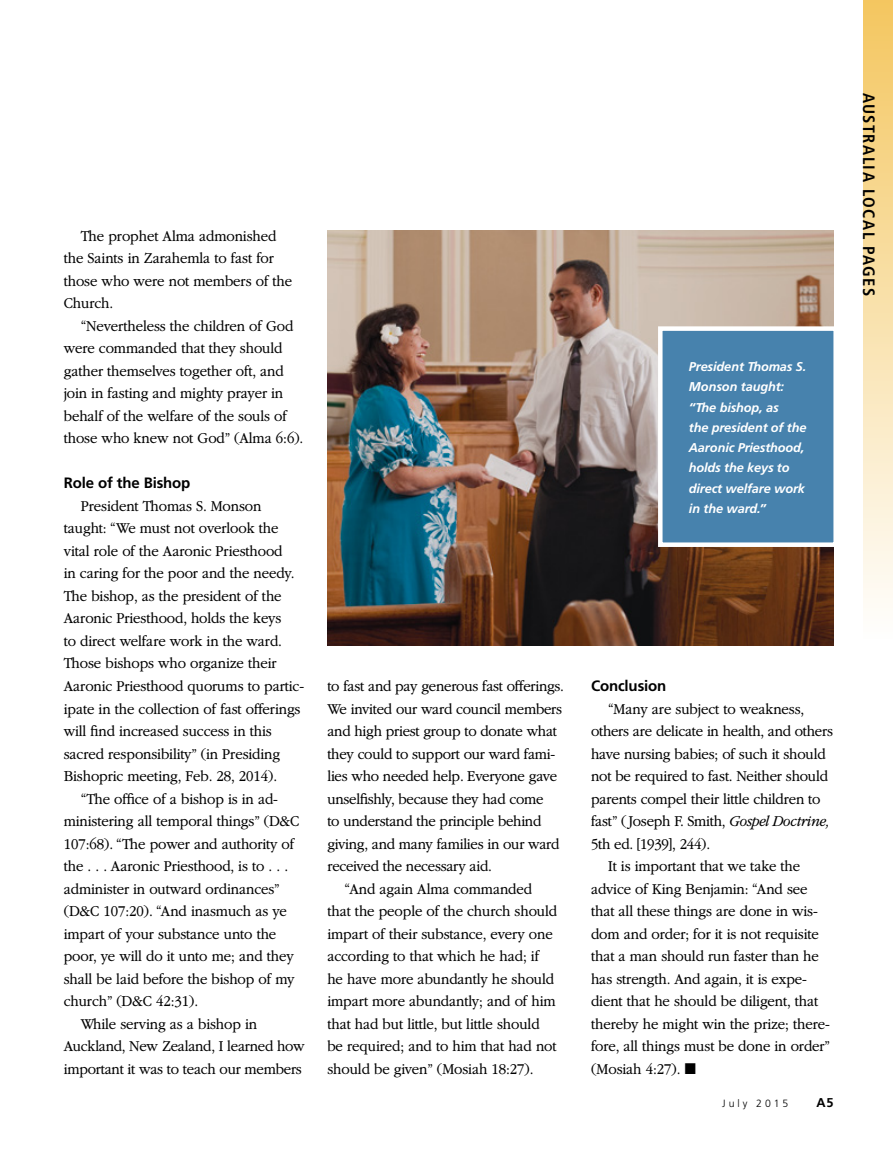
<style>
.page{position:relative;width:893px;height:1161px;background:#fff}
.page>*{position:absolute;margin:0;border:0;box-sizing:border-box;transform-origin:0 0}
.t1{font:700 condensed 16.5px "Frutigerlds Lat";letter-spacing:.085em;color:#000}
.ARTCL_para_NEWS{font:300 15.75px/22.5px "Garamondlds Lat Plus";letter-spacing:-.01em;color:#000;scale:.95 1}
.TOPIC-1_title{font:700 15px "Frutigerlds Lat";letter-spacing:-.01em;color:#000}
.FIGimg_CAP_para_NEWS{font:italic 700 12.75px/20.2px "Frutigerlds Lat";letter-spacing:-.01em;color:#fff}
.t2{font:700 12.75px "Frutigerlds Lat";color:#000}
.t3{font:300 10.5px "Frutigerlds Lat";letter-spacing:.28em;color:#000}
.s1{font-style:italic}
</style>
<div class="page">
<div style="left:863px;top:0;width:30px;height:639px;background:linear-gradient(to bottom,#f4c660,#fefefd)"></div>
<img style="left:327px;top:230px;width:506px;height:416px">
<div style="left:658px;top:326px;width:180px;height:221px;background:#4782ad;border:4px solid #fff"></div>
<p class="ARTCL_para_NEWS" style="left:64px;top:224px;width:242px;text-indent:17px">The prophet Alma admonished the Saints in Zarahemla to fast for those who were not members of the<br>Church.</p>
<p class="ARTCL_para_NEWS" style="left:64px;top:314px;width:254px;text-indent:17px">“Nevertheless the children of God were commanded that they should gather themselves together oft, and join in fasting and mighty prayer in behalf of the welfare of the souls of those who knew not God” (Alma 6:6).</p>
<p class="TOPIC-1_title" style="left:64px;top:472px;width:128px">Role of the Bishop</p>
<p class="ARTCL_para_NEWS" style="left:64px;top:494px;width:255px;text-indent:17px">President Thomas S. Monson taught: “We must not overlook the vital role of the Aaronic Priesthood<br>in caring for the poor and the needy.<br>The bishop, as the president of the Aaronic Priesthood, holds the keys<br>to direct welfare work in the ward.<br>Those bishops who organize their Aaronic Priesthood quorums to partic&shy;ipate in the collection of fast offerings will find increased success in this sacred responsibility” (in Presiding Bishopric meeting, Feb. 28, 2014).</p>
<p class="ARTCL_para_NEWS" style="left:64px;top:787px;width:250px;text-indent:17px">“The office of a bishop is in ad&shy;ministering all temporal things” (D&amp;C 107:68). “The power and authority of the . . . Aaronic Priesthood, is to . . . administer in outward ordinances” (D&amp;C 107:20). “And inasmuch as ye impart of your substance unto the poor, ye will do it unto me; and they shall be laid before the bishop of my church” (D&amp;C 42:31).</p>
<p class="ARTCL_para_NEWS" style="left:64px;top:1012px;width:255px;text-indent:17px">While serving as a bishop in<br>Auckland, New Zealand, I learned how important it was to teach our members</p>
<p class="ARTCL_para_NEWS" style="left:327px;top:674px;width:251px">to fast and pay generous fast offerings.<br>We invited our ward council members and high priest group to donate what they could to support our ward fami&shy;lies who needed help. Everyone gave unselfishly, because they had come<br>to understand the principle behind giving, and many families in our ward received the necessary aid.</p>
<p class="ARTCL_para_NEWS" style="left:327px;top:877px;width:243px;text-indent:17px">“And again Alma commanded that the people of the church should impart of their substance, every one according to that which he had; if he have more abundantly he should impart more abundantly; and of him that had but little, but little should be required; and to him that had not should be given” (Mosiah 18:27).</p>
<p class="FIGimg_CAP_para_NEWS" style="left:689px;top:356px;width:119px">President Thomas S.<br>Monson taught: “The bishop, as<br>the president of the<br>Aaronic Priesthood, holds the keys to direct welfare work in the ward.”</p>
<p class="TOPIC-1_title" style="left:591px;top:674px;width:77px">Conclusion</p>
<p class="ARTCL_para_NEWS" style="left:591px;top:697px;width:256px;text-indent:17px">“Many are subject to weakness, others are delicate in health, and others have nursing babies; of such it should not be required to fast. Neither should parents compel their little children to fast” (Joseph F. Smith, <span class="s1">Gospel Doctrine, </span>5th ed. [1939], 244).</p>
<p class="ARTCL_para_NEWS" style="left:591px;top:854px;width:253px;text-indent:17px">It is important that we take the advice of King Benjamin: “And see that all these things are done in wis&shy;dom and order; for it is not requisite that a man should run faster than he has strength. And again, it is expe&shy;dient that he should be diligent, that thereby he might win the prize; there&shy;fore, all things must be done in order” (Mosiah 4:27). ◼</p>
<p class="t3" style="left:722px;top:1095px;width:68px">July 2015</p>
<p class="t2" style="left:816px;top:1092px;width:18px">A5</p>
<p class="t1" style="left:881px;top:93px;width:205px;rotate:90deg">AUSTRALIA LOCAL PAGES</p>
</div>
